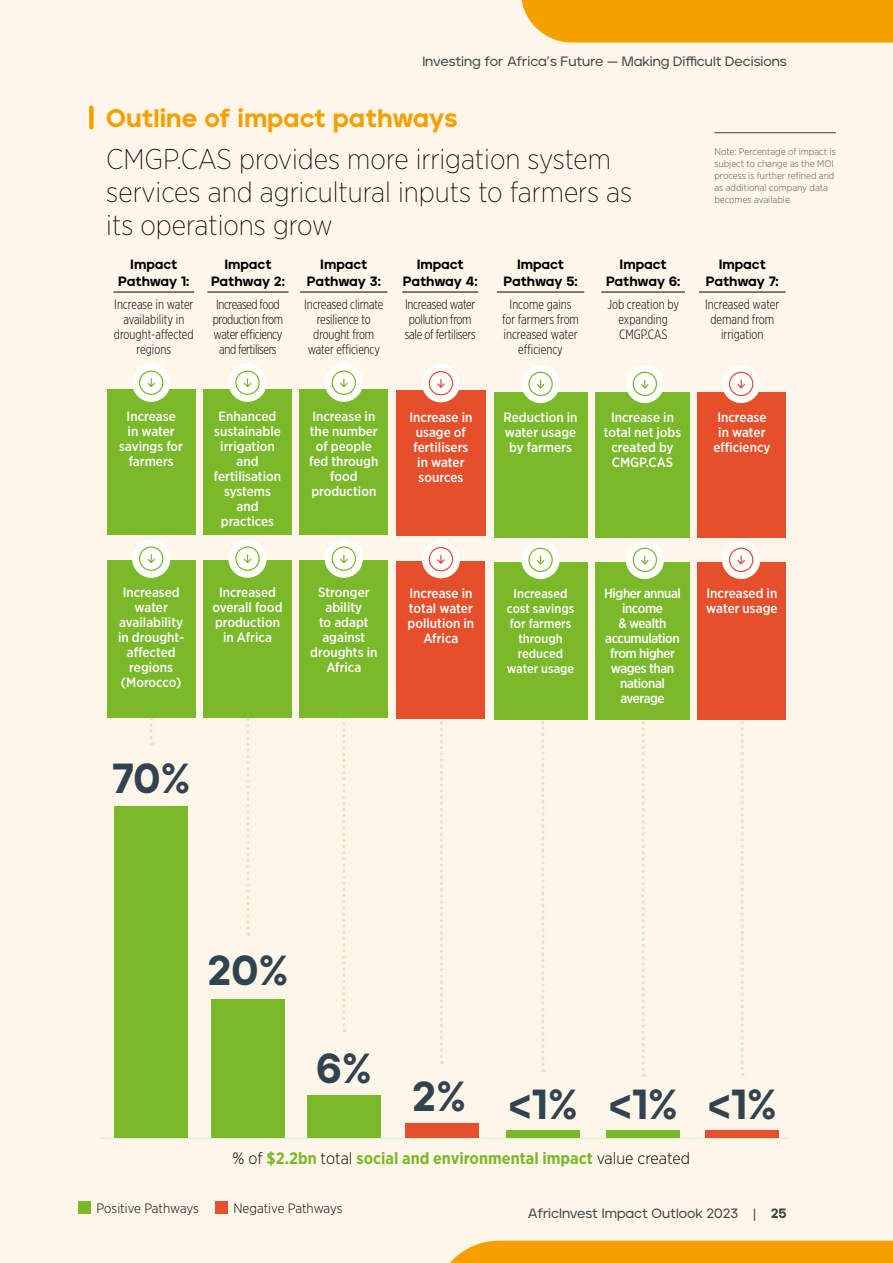
<style>
.page{position:relative;width:893px;height:1263px;background:#fff6ea}
.page>*{position:absolute;margin:0;border:0;box-sizing:border-box;transform-origin:0 0}
.t1{font:900 42px "Jeko";color:#2f444e}
.t2{font:200 28.5px/33px "Gotham Narrow";color:#000}
.t3{font:900 25.5px "Jeko";color:#f6a000}
.t4{font:700 16.5px "Gotham Narrow";color:#7ab929}
.t5{font:500 13.5px/15px "Gotham Narrow";color:#fff;text-align:center}
.t6{font:300 13.5px/15px "Gotham X Narrow";letter-spacing:-.01em;color:#000;text-align:center}
.t7{font:900 13.5px/16.5px "Jeko";color:#000;text-align:center}
.t8{font:500 13.5px "Jeko";color:#3d4243}
.t9{font:500 13.5px/15px "Gotham Narrow";letter-spacing:-.03em;color:#fff;text-align:center}
.t10{font:300 13.5px/15px "Gotham X Narrow";letter-spacing:-.03em;color:#000;text-align:center}
.t11{font:300 13.5px "Gotham Narrow";letter-spacing:-.005em;color:#000}
.t12{font:500 12.75px/15px "Gotham Narrow";color:#fff;text-align:center}
.t13{font:300 9.75px/12px "Gotham Narrow";color:#535859}
.s1{font-weight:300;color:#000}
.s2{font-weight:900}
</style>
<div class="page">
<div style="left:89px;top:105px;width:5px;height:24px;background:#f6a000;border-radius:2px"></div>
<hr style="left:101px;top:1137px;width:689px;height:2px;background:#e3eed1">
<div style="left:114px;top:806px;width:74px;height:331px;background:#7ab929"></div>
<svg style="left:150px;top:717px;width:3px;height:28px"></svg>
<div style="left:211px;top:998px;width:74px;height:139px;background:#7ab929"></div>
<svg style="left:246px;top:717px;width:3px;height:218px"></svg>
<svg style="left:342px;top:717px;width:3px;height:315px"></svg>
<div style="left:307px;top:1095px;width:74px;height:42px;background:#7ab929"></div>
<svg style="left:440px;top:718px;width:3px;height:346px"></svg>
<div style="left:506px;top:1130px;width:74px;height:7px;background:#7ab929"></div>
<svg style="left:541px;top:720px;width:3px;height:352px"></svg>
<div style="left:606px;top:1130px;width:74px;height:7px;background:#7ab929"></div>
<svg style="left:642px;top:720px;width:3px;height:357px"></svg>
<div style="left:705px;top:1130px;width:74px;height:7px;background:#e54f2c"></div>
<svg style="left:741px;top:720px;width:3px;height:356px"></svg>
<hr style="left:601px;top:292px;width:84px;height:1px;background:#000">
<div style="left:595px;top:392px;width:95px;height:145px;background:#7ab929"></div>
<div style="left:626px;top:365px;width:38px;height:38px;background:#fff;border-radius:50%"></div>
<svg style="left:632px;top:371px;width:26px;height:26px"></svg>
<hr style="left:699px;top:292px;width:87px;height:1px;background:#000">
<div style="left:698px;top:392px;width:88px;height:145px;background:#e54f2c"></div>
<div style="left:722px;top:365px;width:38px;height:38px;background:#fff;border-radius:50%"></div>
<svg style="left:729px;top:371px;width:25px;height:26px"></svg>
<hr style="left:497px;top:292px;width:87px;height:1px;background:#000">
<div style="left:494px;top:392px;width:93px;height:145px;background:#7ab929"></div>
<div style="left:521px;top:365px;width:39px;height:38px;background:#fff;border-radius:50%"></div>
<svg style="left:528px;top:371px;width:25px;height:26px"></svg>
<hr style="left:300px;top:292px;width:87px;height:1px;background:#000">
<div style="left:300px;top:389px;width:88px;height:146px;background:#7ab929"></div>
<div style="left:325px;top:364px;width:38px;height:38px;background:#fff;border-radius:50%"></div>
<svg style="left:331px;top:370px;width:26px;height:25px"></svg>
<hr style="left:402px;top:292px;width:76px;height:1px;background:#000">
<div style="left:396px;top:390px;width:90px;height:146px;background:#e54f2c"></div>
<div style="left:422px;top:364px;width:38px;height:38px;background:#fff;border-radius:50%"></div>
<svg style="left:428px;top:371px;width:26px;height:25px"></svg>
<hr style="left:207px;top:292px;width:81px;height:1px;background:#000">
<div style="left:203px;top:389px;width:89px;height:146px;background:#7ab929"></div>
<div style="left:228px;top:364px;width:39px;height:38px;background:#fff;border-radius:50%"></div>
<svg style="left:235px;top:370px;width:25px;height:25px"></svg>
<hr style="left:114px;top:292px;width:80px;height:1px;background:#000">
<div style="left:107px;top:389px;width:88px;height:146px;background:#7ab929"></div>
<div style="left:132px;top:364px;width:38px;height:38px;background:#fff;border-radius:50%"></div>
<svg style="left:139px;top:370px;width:25px;height:25px"></svg>
<div style="left:595px;top:562px;width:95px;height:158px;background:#7ab929"></div>
<div style="left:626px;top:541px;width:38px;height:38px;background:#fff;border-radius:50%"></div>
<svg style="left:632px;top:547px;width:26px;height:26px"></svg>
<div style="left:698px;top:562px;width:88px;height:158px;background:#e54f2c"></div>
<div style="left:722px;top:541px;width:38px;height:38px;background:#fff;border-radius:50%"></div>
<svg style="left:729px;top:547px;width:25px;height:26px"></svg>
<div style="left:494px;top:562px;width:93px;height:158px;background:#7ab929"></div>
<div style="left:521px;top:541px;width:39px;height:38px;background:#fff;border-radius:50%"></div>
<svg style="left:528px;top:547px;width:25px;height:26px"></svg>
<div style="left:300px;top:560px;width:88px;height:157px;background:#7ab929"></div>
<div style="left:325px;top:539px;width:38px;height:39px;background:#fff;border-radius:50%"></div>
<svg style="left:331px;top:546px;width:26px;height:25px"></svg>
<div style="left:397px;top:561px;width:88px;height:157px;background:#e54f2c"></div>
<div style="left:422px;top:540px;width:38px;height:38px;background:#fff;border-radius:50%"></div>
<svg style="left:428px;top:547px;width:26px;height:25px"></svg>
<div style="left:203px;top:560px;width:89px;height:157px;background:#7ab929"></div>
<div style="left:228px;top:539px;width:39px;height:39px;background:#fff;border-radius:50%"></div>
<svg style="left:235px;top:546px;width:25px;height:25px"></svg>
<div style="left:107px;top:560px;width:88px;height:157px;background:#7ab929"></div>
<div style="left:132px;top:539px;width:38px;height:39px;background:#fff;border-radius:50%"></div>
<svg style="left:139px;top:546px;width:25px;height:25px"></svg>
<div style="left:78px;top:1201px;width:13px;height:12px;background:#7ab929"></div>
<div style="left:215px;top:1201px;width:13px;height:12px;background:#e54f2c"></div>
<hr style="left:714px;top:132px;width:122px;height:1px;background:#535859">
<div style="left:405px;top:1123px;width:74px;height:14px;background:#e54f2c"></div>
<div style="left:521px;top:0;width:372px;height:43px;background:#f6a000"></div>
<div style="left:434px;top:1241px;width:459px;height:22px;background:#f6a000"></div>
<p class="t8" style="left:422px;top:54px;width:366px">Investing for Africa’s Future — Making Difficult Decisions</p>
<h3 class="t3" style="left:106px;top:102px;width:352px">Outline of impact pathways</h3>
<h2 class="t2" style="left:106px;top:141px;width:528px">CMGP.CAS provides more irrigation system services and agricultural inputs to farmers as its operations grow</h2>
<p class="t7" style="left:118px;top:256px;width:73px">Impact<br>Pathway 1:</p>
<p class="t6" style="left:114px;top:297px;width:81px">Increase in water availability in drought-affected regions</p>
<p class="t7" style="left:211px;top:256px;width:75px">Impact<br>Pathway 2:</p>
<p class="t10" style="left:213px;top:297px;width:72px">Increased food production from water efficiency and fertilisers</p>
<p class="t7" style="left:307px;top:256px;width:76px">Impact<br>Pathway 3:</p>
<p class="t6" style="left:304px;top:297px;width:81px">Increased climate resilience to drought from water efficiency</p>
<p class="t7" style="left:403px;top:256px;width:76px">Impact<br>Pathway 4:</p>
<p class="t6" style="left:405px;top:297px;width:72px;text-align:left">Increased water pollution from sale of fertilisers</p>
<p class="t5" style="left:119px;top:409px;width:65px">Increase<br>in water savings for farmers</p>
<p class="t5" style="left:214px;top:409px;width:69px">Enhanced sustainable irrigation and fertilisation systems and practices</p>
<p class="t5" style="left:309px;top:409px;width:71px">Increase in the number of people fed through food production</p>
<p class="t5" style="left:409px;top:409px;width:65px">Increase in usage of fertilisers in water sources</p>
<p class="t7" style="left:503px;top:256px;width:76px">Impact<br>Pathway 5:</p>
<p class="t6" style="left:502px;top:297px;width:78px">Income gains for farmers from increased water efficiency</p>
<p class="t5" style="left:503px;top:410px;width:76px">Reduction in water usage by farmers</p>
<p class="t7" style="left:606px;top:256px;width:76px">Impact<br>Pathway 6:</p>
<p class="t6" style="left:607px;top:297px;width:73px">Job creation by expanding<br>CMGP.CAS</p>
<p class="t5" style="left:604px;top:410px;width:79px">Increase in total net jobs created by<br>CMGP.CAS</p>
<p class="t13" style="left:714px;top:145px;width:123px">Note: Percentage of impact is subject to change as the MOI process is further refined and as additional company data becomes available.</p>
<p class="t7" style="left:706px;top:256px;width:75px">Impact<br>Pathway 7:</p>
<p class="t6" style="left:705px;top:297px;width:76px">Increased water demand from irrigation</p>
<p class="t5" style="left:713px;top:410px;width:59px">Increase in water efficiency</p>
<p class="t5" style="left:118px;top:585px;width:68px">Increased water availability in drought&shy;affected regions (Morocco)</p>
<p class="t5" style="left:213px;top:585px;width:71px">Increased overall food production in Africa</p>
<p class="t5" style="left:310px;top:585px;width:69px">Stronger ability<br>to adapt against droughts in<br>Africa</p>
<p class="t5" style="left:408px;top:585px;width:68px">Increase in total water pollution in<br>Africa</p>
<h1 class="t1" style="left:112px;top:753px;width:80px">70%</h1>
<p class="t12" style="left:507px;top:585px;width:69px">Increased cost savings for farmers through reduced water usage</p>
<p class="t9" style="left:604px;top:586px;width:78px">Higher annual income<br>&amp; wealth accumulation from higher wages than national average</p>
<p class="t5" style="left:706px;top:586px;width:73px;text-align:left">Increased in water usage</p>
<h1 class="t1" style="left:207px;top:944px;width:83px">20%</h1>
<h1 class="t1" style="left:316px;top:1043px;width:58px">6%</h1>
<h1 class="t1" style="left:412px;top:1078px;width:367px">2% &lt;1% &lt;1% &lt;1%</h1>
<p class="t4" style="left:233px;top:1147px;width:459px"><span class="s1">% of</span> $2.2bn <span class="s1">total</span> social and environmental impact <span class="s1">value created</span></p>
<p class="t11" style="left:97px;top:1199px;width:104px">Positive Pathways</p>
<p class="t11" style="left:233px;top:1199px;width:110px">Negative Pathways</p>
<p class="t8" style="left:528px;top:1205px;width:260px">AfricInvest Impact Outlook 2023 | <span class="s2">25</span></p>
</div>
